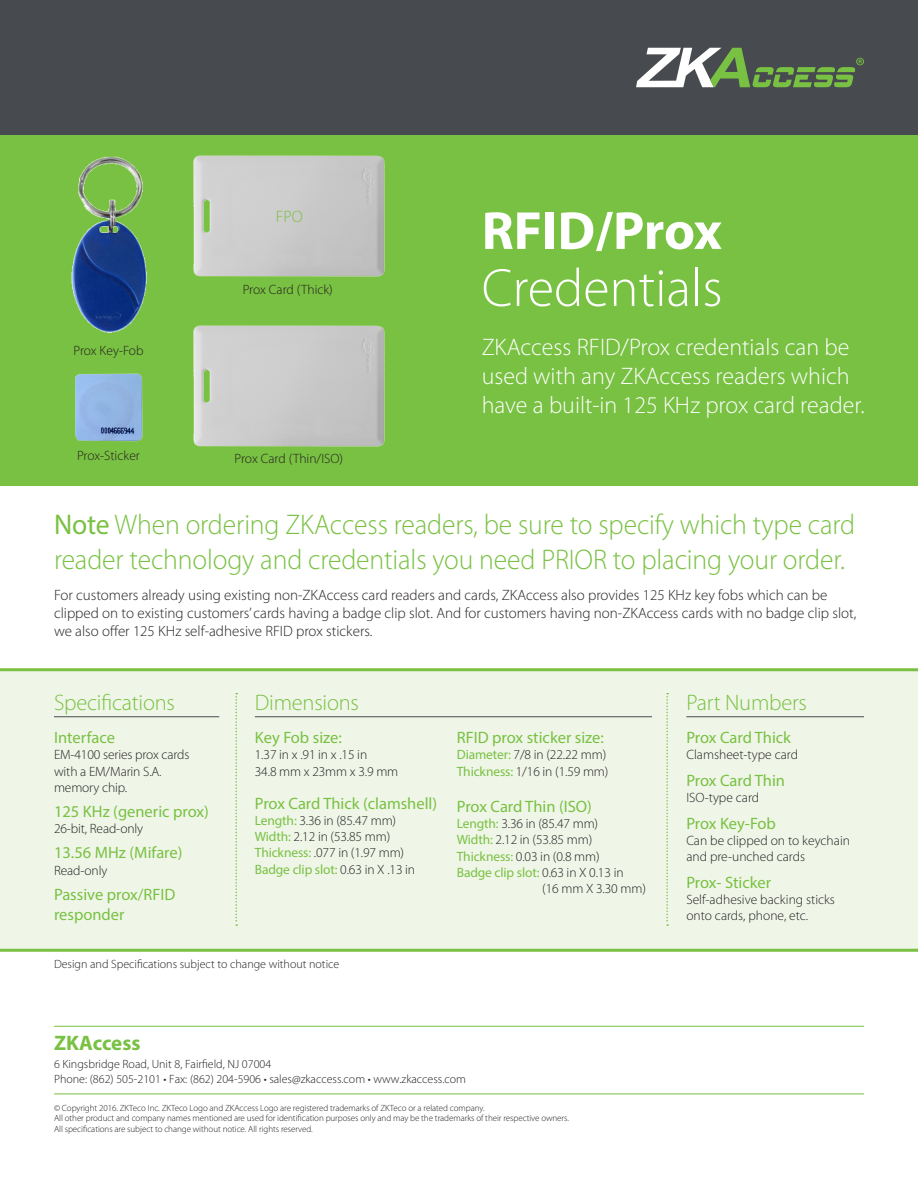
<style>
.page{position:relative;width:918px;height:1188px;background:#fff}
.page>*{position:absolute;margin:0;border:0;box-sizing:border-box;transform-origin:0 0}
.t1{font:300 54px/57px "Myriad Pro";color:#fff}
.t2{font:300 28.5px/34.2px "Myriad Pro";letter-spacing:-.005em;color:#79c142}
.t3{font:300 24px/28.8px "Myriad Pro";color:#fff}
.headlines{font:300 22.5px "Myriad Pro";letter-spacing:-.01em;color:#79c142}
.Address{font:700 21px "Myriad Pro";color:#79c142}
.SPEC_subhead{font:16.5px/19.8px "Myriad Pro";color:#79c142}
.t4{font:300 16.5px "Myriad Pro";color:#79c142}
.t5{font:300 15px/18px "Myriad Pro";color:#231f20}
.SPEC_subhead-2{font:300 13.5px/16.2px "Myriad Pro";letter-spacing:-.01em;color:#231f20}
.SPEC_subhead-3{font:13.5px "Myriad Pro";letter-spacing:-.01em;color:#79c142}
.t6{font:300 12px "Myriad Pro";color:#231f20}
.body{font:300 9px "Myriad Pro";letter-spacing:-.005em;color:#231f20}
.s1{font-weight:700}
.s2{font-weight:400}
.s3{font-weight:400;color:#79c142}
.s4{font-weight:300;color:#231f20}
</style>
<div class="page">
<div style="left:0;top:135px;width:918px;height:351px;background:#79c142"></div>
<div style="left:0;top:0;width:918px;height:135px;background:#474a4e"></div>
<svg style="left:636px;top:48px;width:228px;height:39px"></svg>
<hr style="left:54px;top:1026px;width:810px;height:1px;background:#79c142">
<hr style="left:54px;top:1094px;width:810px;height:1px;background:#79c142">
<div style="left:0;top:668px;width:918px;height:284px;background:#eff6e8"></div>
<hr style="left:54px;top:717px;width:165px;height:1px;background:#474a4e">
<img style="left:193px;top:325px;width:192px;height:122px">
<img style="left:71px;top:156px;width:76px;height:177px">
<hr style="left:255px;top:717px;width:397px;height:1px;background:#474a4e">
<svg style="left:235px;top:693px;width:2px;height:233px"></svg>
<img style="left:193px;top:155px;width:192px;height:122px">
<img style="left:75px;top:373px;width:68px;height:69px">
<svg style="left:666px;top:693px;width:2px;height:233px"></svg>
<hr style="left:686px;top:717px;width:178px;height:1px;background:#474a4e">
<p class="SPEC_subhead-2" style="left:74px;top:342px;width:71px">Prox Key-Fob</p>
<p class="SPEC_subhead-2" style="left:77px;top:448px;width:64px">Prox-Sticker</p>
<p class="t4" style="left:276px;top:207px;width:28px">FPO</p>
<p class="SPEC_subhead-2" style="left:243px;top:281px;width:92px">Prox Card (Thick)</p>
<p class="SPEC_subhead-2" style="left:235px;top:450px;width:110px">Prox Card (Thin/ISO)</p>
<p class="t1" style="left:482px;top:202px;width:242px"><span class="s1">RFID/Prox<br></span>Credentials</p>
<p class="t3" style="left:482px;top:332px;width:384px">ZKAccess RFID/Prox credentials can be used with any ZKAccess readers which have a built-in 125 KHz prox card reader.</p>
<p class="t2" style="left:54px;top:508px;width:803px"><span class="s2">Note</span> When ordering ZKAccess readers, be sure to specify which type card reader technology and credentials you need PRIOR to placing your order.</p>
<p class="t5" style="left:54px;top:586px;width:804px">For customers already using existing non-ZKAccess card readers and cards, ZKAccess also provides 125 KHz key fobs which can be clipped on to existing customers’ cards having a badge clip slot. And for customers having non-ZKAccess cards with no badge clip slot, we also offer 125 KHz self-adhesive RFID prox stickers.</p>
<p class="headlines" style="left:54px;top:689px;width:123px">Specifications</p>
<p class="SPEC_subhead" style="left:54px;top:727px;width:63px">Interface</p>
<p class="SPEC_subhead-2" style="left:54px;top:747px;width:137px">EM-4100 series prox cards with a EM/Marin S.A. memory chip.</p>
<p class="SPEC_subhead" style="left:54px;top:801px;width:156px">125 KHz (generic prox)</p>
<p class="SPEC_subhead-2" style="left:54px;top:820px;width:91px">26-bit, Read-only</p>
<p class="SPEC_subhead" style="left:54px;top:843px;width:130px">13.56 MHz (Mifare)</p>
<p class="SPEC_subhead-2" style="left:54px;top:862px;width:55px">Read-only</p>
<p class="SPEC_subhead" style="left:54px;top:884px;width:123px">Passive prox/RFID responder</p>
<p class="headlines" style="left:255px;top:689px;width:106px">Dimensions</p>
<p class="SPEC_subhead" style="left:255px;top:727px;width:88px">Key Fob size:</p>
<p class="SPEC_subhead-2" style="left:255px;top:747px;width:145px">1.37 in x .91 in x .15 in<br>34.8 mm x 23mm x 3.9 mm</p>
<p class="SPEC_subhead" style="left:255px;top:793px;width:184px">Prox Card Thick (clamshell)</p>
<p class="SPEC_subhead-2" style="left:255px;top:812px;width:162px"><span class="s3">Length:</span> 3.36 in (85.47 mm)<br><span class="s3">Width:</span> 2.12 in (53.85 mm)<br><span class="s3">Thickness:</span> .077 in (1.97 mm)<br><span class="s3">Badge clip slot:</span> 0.63 in X .13 in</p>
<p class="t6" style="left:54px;top:957px;width:287px">Design and Specifications subject to change without notice</p>
<p class="SPEC_subhead" style="left:457px;top:727px;width:149px">RFID prox sticker size:</p>
<p class="SPEC_subhead-2" style="left:457px;top:747px;width:153px"><span class="s3">Diameter:</span> 7/8 in (22.22 mm)<br><span class="s3">Thickness:</span> 1/16 in (1.59 mm)</p>
<p class="SPEC_subhead" style="left:457px;top:796px;width:136px">Prox Card Thin (ISO)</p>
<p class="SPEC_subhead-2" style="left:457px;top:816px;width:143px"><span class="s3">Length:</span> 3.36 in (85.47 mm)</p>
<p class="SPEC_subhead-2" style="left:457px;top:832px;width:137px"><span class="s3">Width:</span> 2.12 in (53.85 mm)</p>
<p class="SPEC_subhead-2" style="left:457px;top:848px;width:144px"><span class="s3">Thickness:</span> 0.03 in (0.8 mm)</p>
<p class="SPEC_subhead-3" style="left:457px;top:864px;width:168px">Badge clip slot: <span class="s4">0.63 in X 0.13 in</span></p>
<p class="SPEC_subhead-2" style="left:542px;top:880px;width:105px">(16 mm X 3.30 mm)</p>
<p class="Address" style="left:54px;top:1029px;width:88px">ZKAccess</p>
<p class="t6" style="left:54px;top:1057px;width:219px">6 Kingsbridge Road, Unit 8, Fairfield, NJ 07004</p>
<p class="t6" style="left:54px;top:1072px;width:413px">Phone: (862) 505-2101 • Fax: (862) 204-5906 • sales@zkaccess.com • www.zkaccess.com</p>
<p class="body" style="left:54px;top:1102px;width:432px">© Copyright 2016. ZKTeco Inc. ZKTeco Logo and ZKAccess Logo are registered trademarks of ZKTeco or a related company.</p>
<p class="body" style="left:54px;top:1113px;width:516px">All other product and company names mentioned are used for identification purposes only and may be the trademarks of their respective owners.</p>
<p class="body" style="left:54px;top:1123px;width:260px">All specifications are subject to change without notice. All rights reserved.</p>
<p class="headlines" style="left:686px;top:689px;width:122px">Part Numbers</p>
<p class="SPEC_subhead" style="left:686px;top:727px;width:106px">Prox Card Thick</p>
<p class="SPEC_subhead-2" style="left:686px;top:747px;width:113px">Clamsheet-type card</p>
<p class="SPEC_subhead" style="left:686px;top:770px;width:100px">Prox Card Thin</p>
<p class="SPEC_subhead-2" style="left:686px;top:789px;width:74px">ISO-type card</p>
<p class="SPEC_subhead" style="left:686px;top:813px;width:91px">Prox Key-Fob</p>
<p class="SPEC_subhead-2" style="left:686px;top:832px;width:165px">Can be clipped on to keychain and pre-unched cards</p>
<p class="SPEC_subhead" style="left:686px;top:872px;width:86px">Prox- Sticker</p>
<p class="SPEC_subhead-2" style="left:686px;top:891px;width:150px">Self-adhesive backing sticks onto cards, phone, etc.</p>
</div>
